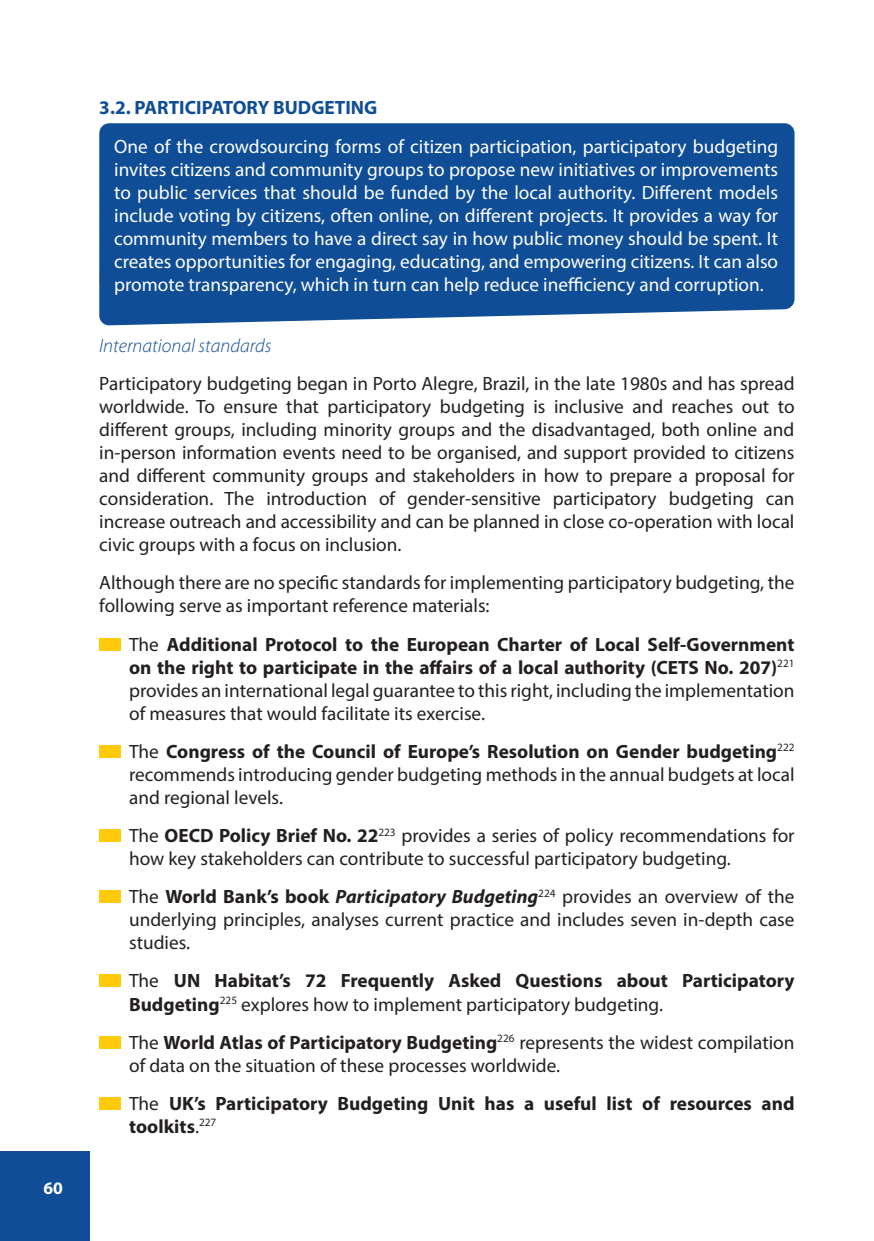
<style>
.page{position:relative;width:874px;height:1241px;background:#fff}
.page>*{position:absolute;margin:0;border:0;box-sizing:border-box;transform-origin:0 0}
.Main_text{font:19.25px/23.1px "Myriad Pro";color:#231f20;text-align:justify}
.Main_text-2{font:19.25px/23.1px "Myriad Pro";color:#fff;text-align:justify}
.Main_text-3{font:700 19.25px/23.1px "Myriad Pro";color:#231f20}
.mali_naslov{font:700 19.25px "Myriad Pro";color:#0f4d96}
.Naslov_italic{font:italic 300 19.25px "Myriad Pro";color:#0f4d96}
.t1{font:700 17.5px "Myriad Pro";color:#fff}
.s1{font-weight:400}
.s2{font-weight:700}
.s3{font-weight:700;font-style:italic}
</style>
<div class="page">
<div style="left:0;top:1151px;width:89px;height:89px;background:#0f4d96"></div>
<div style="left:99px;top:637px;width:22px;height:13px;background:#feca0a"></div>
<div style="left:99px;top:744px;width:22px;height:13px;background:#feca0a"></div>
<div style="left:99px;top:828px;width:22px;height:13px;background:#feca0a"></div>
<div style="left:99px;top:889px;width:22px;height:13px;background:#feca0a"></div>
<div style="left:99px;top:974px;width:22px;height:13px;background:#feca0a"></div>
<div style="left:99px;top:1035px;width:22px;height:13px;background:#feca0a"></div>
<div style="left:99px;top:1096px;width:22px;height:13px;background:#feca0a"></div>
<div style="left:99px;top:123px;width:695px;height:202px;background:#0f4d96"></div>
<p class="t1" style="left:43px;top:1175px;width:21px">60</p>
<p class="mali_naslov" style="left:99px;top:95px;width:279px">3.2. PARTICIPATORY BUDGETING</p>
<p class="Main_text-2" style="left:114px;top:134px;width:665px">One of the crowdsourcing forms of citizen participation, participatory budgeting invites citizens and community groups to propose new initiatives or improvements to public services that should be funded by the local authority. Different models include voting by citizens, often online, on different projects. It provides a way for community members to have a direct say in how public money should be spent. It creates opportunities for engaging, educating, and empowering citizens. It can also promote transparency, which in turn can help reduce inefficiency and corruption.</p>
<p class="Naslov_italic" style="left:99px;top:335px;width:174px">International standards</p>
<p class="Main_text" style="left:99px;top:371px;width:696px">Participatory budgeting began in Porto Alegre, Brazil, in the late 1980s and has spread worldwide. To ensure that participatory budgeting is inclusive and reaches out to different groups, including minority groups and the disadvantaged, both online and in-person information events need to be organised, and support provided to citizens and different community groups and stakeholders in how to prepare a proposal for consideration. The introduction of gender-sensitive participatory budgeting can increase outreach and accessibility and can be planned in close co-operation with local civic groups with a focus on inclusion.</p>
<p class="Main_text" style="left:99px;top:571px;width:696px">Although there are no specific standards for implementing participatory budgeting, the following serve as important reference materials:</p>
<p class="Main_text-3" style="left:129px;top:631px;width:666px;text-align:justify"><span class="s1">The</span> Additional Protocol to the European Charter of Local Self-Government on the right to participate in the affairs of a local authority (CETS No. 207)<sup>221 </sup><span class="s1">provides an international legal guarantee to this right, including the implementation of measures that would facilitate its exercise.</span></p>
<p class="Main_text" style="left:129px;top:739px;width:666px">The <span class="s2">Congress of the Council of Europe’s Resolution on Gender budgeting</span><sup>222 </sup>recommends introducing gender budgeting methods in the annual budgets at local and regional levels.</p>
<p class="Main_text" style="left:129px;top:823px;width:666px">The <span class="s2">OECD Policy Brief No. 22</span><sup>223</sup> provides a series of policy recommendations for how key stakeholders can contribute to successful participatory budgeting.</p>
<p class="Main_text" style="left:129px;top:884px;width:666px">The <span class="s2">World Bank’s book</span> <span class="s3">Participatory Budgeting</span><sup>224</sup> provides an overview of the underlying principles, analyses current practice and includes seven in-depth case studies.</p>
<p class="Main_text-3" style="left:129px;top:968px;width:666px"><span class="s1">The</span> UN Habitat’s 72 Frequently Asked Questions about Participatory<br>Budgeting<sup>225</sup> <span class="s1">explores how to implement participatory budgeting.</span></p>
<p class="Main_text" style="left:129px;top:1030px;width:666px">The <span class="s2">World Atlas of Participatory Budgeting</span><sup>226</sup> represents the widest compilation of data on the situation of these processes worldwide.</p>
<p class="Main_text-3" style="left:129px;top:1090px;width:666px"><span class="s1">The</span> UK’s Participatory Budgeting Unit has a useful list of resources and toolkits<span class="s1">.</span><sup>227</sup></p>
</div>
